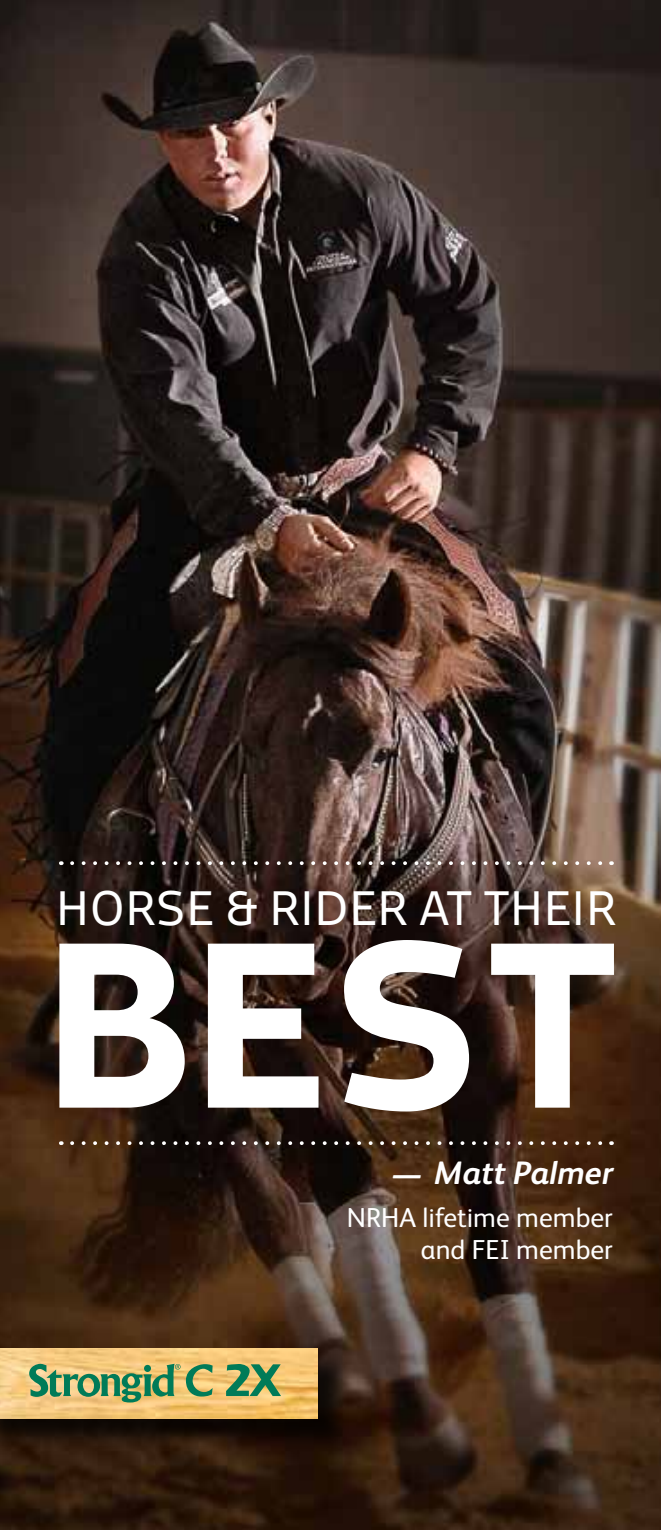
<style>
.page{position:relative;width:661px;height:1530px;background:#fff}
.page>*{position:absolute;margin:0;border:0;box-sizing:border-box;transform-origin:0 0}
.t1{font:700 225px "Scuba OT";color:#fff}
.t2{font:46.25px "Scuba OT";letter-spacing:.02em;color:#fff}
.t3{font:italic 700 32.5px "FS Albert";color:#fff}
.t4{font:27.5px/32.5px "FS Albert";color:#fff;text-align:right}
.s1{font-size:27.5px}
</style>
<div class="page">
<img style="left:0;top:0;width:660px;height:1530px">
<svg style="left:72px;top:1141px;width:532px;height:4px;background:#615349"></svg>
<svg style="left:72px;top:861px;width:532px;height:4px;background:#766864"></svg>
<div style="left:0;top:1352px;width:348px;height:98px;background:#000;opacity:.75"></div>
<img style="left:0;top:1348px;width:317px;height:70px">
<svg style="left:29px;top:1364px;width:151px;height:39px;background:#9bac72"></svg>
<svg style="left:186px;top:1364px;width:26px;height:33px"></svg>
<svg style="left:226px;top:1364px;width:55px;height:32px;background:#759f66"></svg>
<h2 class="t2" style="left:56px;top:880px;width:560px">HORSE &amp; RIDER AT TH EIR</h2>
<h1 class="t1" style="left:45px;top:889px;width:572px">best</h1>
<p class="t3" style="left:393px;top:1150px;width:221px"><span class="s1">—</span> Matt Palmer</p>
<p class="t4" style="left:346px;top:1200px;width:267px">NRHA lifetime member and FEI member</p>
</div>
